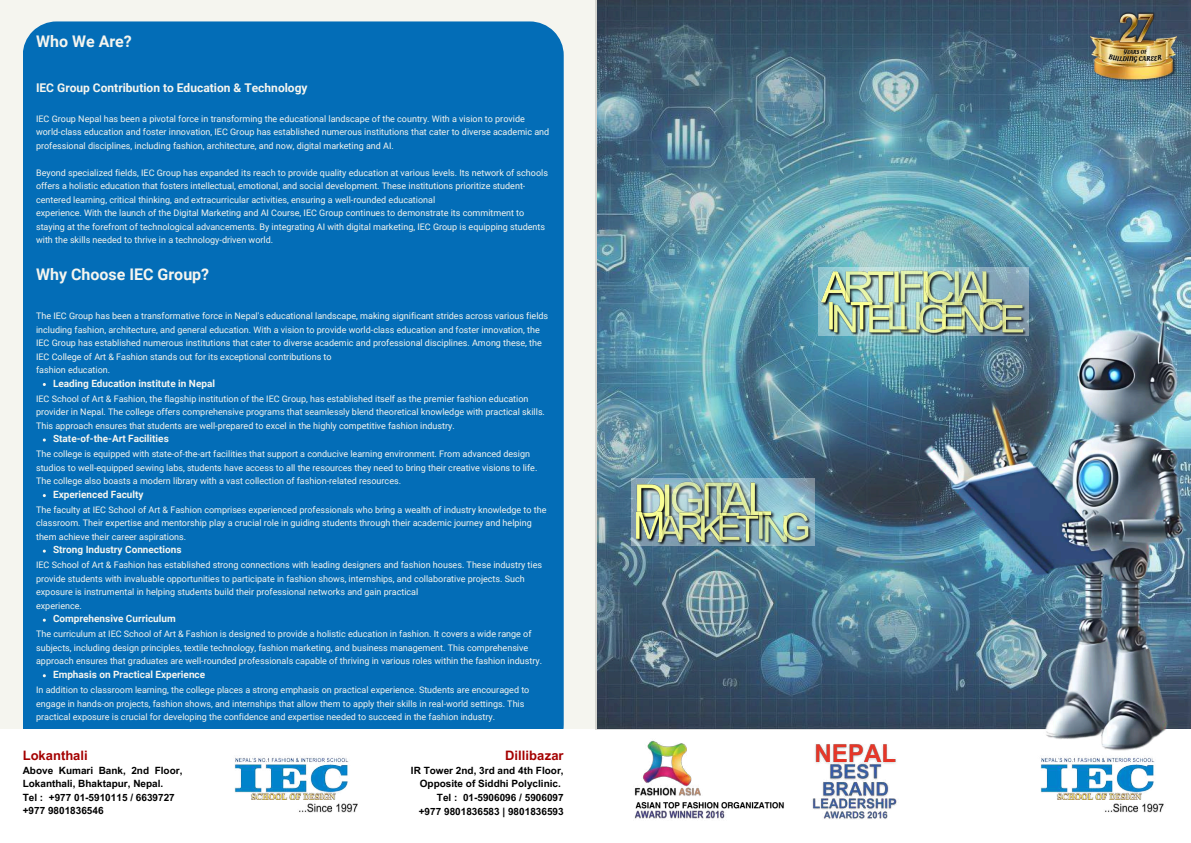
<style>
.page{position:relative;width:1191px;height:843px;background:#fff}
.page>*{position:absolute;margin:0;border:0;box-sizing:border-box;transform-origin:0 0}
.t1{font:700 16px "Roboto";color:#f5f5ef}
.t2{font:700 13px "Arial Unicode MS";color:#a40000}
.t3{font:700 12px "Roboto";color:#f5f5ef}
.t4{font:700 10px/13.5px "Arial Unicode MS";color:#000;text-align:right}
.t5{font:700 10px "Roboto";color:#f5f5ef}
.t6{font:9px/13.5px "Roboto";color:#f5f5ef}
.t7{font:6.8px "Oleo Script";color:#000}
</style>
<div class="page">
<div style="left:0;top:0;width:1190px;height:842px;background:#f5f5ef"></div>
<div style="left:23px;top:21px;width:540px;height:708px;background:#036db7"></div>
<div style="left:0;top:729px;width:1190px;height:113px;background:#fff"></div>
<img style="left:642px;top:740px;width:50px;height:44px">
<img style="left:634px;top:784px;width:67px;height:12px">
<img style="left:635px;top:802px;width:149px;height:7px">
<img style="left:634px;top:808px;width:92px;height:11px">
<img style="left:595px;top:0;width:595px;height:729px">
<img style="left:1087px;top:14px;width:96px;height:69px">
<img style="left:1090px;top:37px;width:86px;height:29px">
<img style="left:1122px;top:48px;width:27px;height:1px">
<img style="left:1115px;top:12px;width:40px;height:32px">
<img style="left:1107px;top:54px;width:57px;height:11px">
<img style="left:923px;top:213px;width:267px;height:538px">
<svg style="left:631px;top:478px;width:183px;height:68px"></svg>
<img style="left:633px;top:467px;width:70px;height:36px">
<img style="left:660px;top:468px;width:15px;height:35px">
<img style="left:700px;top:468px;width:3px;height:32px">
<img style="left:703px;top:467px;width:15px;height:36px">
<img style="left:718px;top:467px;width:29px;height:36px">
<img style="left:747px;top:467px;width:30px;height:36px">
<img style="left:633px;top:499px;width:34px;height:50px">
<img style="left:655px;top:503px;width:33px;height:49px">
<img style="left:676px;top:500px;width:32px;height:50px">
<img style="left:698px;top:503px;width:31px;height:49px">
<img style="left:716px;top:500px;width:28px;height:50px">
<img style="left:735px;top:503px;width:57px;height:49px">
<img style="left:755px;top:499px;width:13px;height:50px">
<img style="left:781px;top:500px;width:32px;height:50px">
<img style="left:815px;top:744px;width:81px;height:20px">
<img style="left:826px;top:758px;width:58px;height:17px">
<img style="left:822px;top:775px;width:67px;height:18px">
<img style="left:812px;top:793px;width:85px;height:17px">
<img style="left:822px;top:808px;width:67px;height:11px">
<img style="left:818px;top:257px;width:24px;height:57px">
<img style="left:842px;top:257px;width:24px;height:34px">
<img style="left:866px;top:257px;width:24px;height:34px">
<img style="left:890px;top:257px;width:7px;height:31px">
<img style="left:897px;top:256px;width:31px;height:32px">
<img style="left:919px;top:257px;width:4px;height:31px">
<img style="left:923px;top:257px;width:27px;height:34px">
<img style="left:950px;top:257px;width:4px;height:31px">
<img style="left:954px;top:257px;width:24px;height:34px">
<img style="left:978px;top:257px;width:29px;height:31px">
<img style="left:825px;top:288px;width:13px;height:51px">
<img style="left:831px;top:291px;width:30px;height:51px">
<img style="left:849px;top:288px;width:28px;height:51px">
<img style="left:866px;top:291px;width:28px;height:51px">
<img style="left:898px;top:339px;width:19px;height:3px">
<img style="left:886px;top:288px;width:39px;height:51px">
<img style="left:958px;top:291px;width:30px;height:51px">
<img style="left:917px;top:291px;width:33px;height:51px">
<img style="left:939px;top:288px;width:29px;height:51px">
<img style="left:978px;top:288px;width:31px;height:51px">
<img style="left:999px;top:291px;width:29px;height:51px">
<img style="left:234px;top:757px;width:115px;height:36px">
<img style="left:299px;top:803px;width:59px;height:10px">
<img style="left:251px;top:792px;width:84px;height:7px">
<img style="left:1040px;top:757px;width:115px;height:36px">
<img style="left:1105px;top:803px;width:59px;height:10px">
<img style="left:1056px;top:792px;width:85px;height:7px">
<svg style="left:1108px;top:49px;width:53px;height:13px"></svg>
<h1 class="t1" style="left:36px;top:33px;width:97px">Who We Are?</h1>
<h3 class="t3" style="left:36px;top:81px;width:273px">IEC Group Contribution to Education &amp; Technology</h3>
<p class="t6" style="left:36px;top:112px;width:514px">IEC Group Nepal has been a pivotal force in transforming the educational landscape of the country. With a vision to provide world-class education and foster innovation, IEC Group has established numerous institutions that cater to diverse academic and professional disciplines, including fashion, architecture, and now, digital marketing and AI.</p>
<p class="t6" style="left:36px;top:166px;width:513px">Beyond specialized fields, IEC Group has expanded its reach to provide quality education at various levels. Its network of schools offers a holistic education that fosters intellectual, emotional, and social development. These institutions prioritize student&shy;centered learning, critical thinking, and extracurricular activities, ensuring a well-rounded educational<br>experience. With the launch of the Digital Marketing and AI Course, IEC Group continues to demonstrate its commitment to staying at the forefront of technological advancements. By integrating AI with digital marketing, IEC Group is equipping students with the skills needed to thrive in a technology-driven world.</p>
<h1 class="t1" style="left:36px;top:265px;width:175px">Why Choose IEC Group?</h1>
<p class="t6" style="left:36px;top:309px;width:513px">The IEC Group has been a transformative force in Nepal's educational landscape, making significant strides across various fields including fashion, architecture, and general education. With a vision to provide world-class education and foster innovation, the IEC Group has established numerous institutions that cater to diverse academic and professional disciplines. Among these, the IEC College of Art &amp; Fashion stands out for its exceptional contributions to<br>fashion education.</p>
<p class="t5" style="left:53px;top:377px;width:163px">Leading Education institute in Nepal</p>
<p class="t6" style="left:36px;top:392px;width:510px">IEC School of Art &amp; Fashion, the flagship institution of the IEC Group, has established itself as the premier fashion education provider in Nepal. The college offers comprehensive programs that seamlessly blend theoretical knowledge with practical skills.<br>This approach ensures that students are well-prepared to excel in the highly competitive fashion industry.</p>
<p class="t5" style="left:53px;top:433px;width:117px">State-of-the-Art Facilities</p>
<p class="t6" style="left:36px;top:447px;width:503px">The college is equipped with state-of-the-art facilities that support a conducive learning environment. From advanced design studios to well-equipped sewing labs, students have access to all the resources they need to bring their creative visions to life.<br>The college also boasts a modern library with a vast collection of fashion-related resources.</p>
<p class="t5" style="left:53px;top:488px;width:92px">Experienced Faculty</p>
<p class="t6" style="left:36px;top:503px;width:512px">The faculty at IEC School of Art &amp; Fashion comprises experienced professionals who bring a wealth of industry knowledge to the classroom. Their expertise and mentorship play a crucial role in guiding students through their academic journey and helping them achieve their career aspirations.</p>
<p class="t5" style="left:53px;top:544px;width:130px">Strong Industry Connections</p>
<p class="t6" style="left:36px;top:558px;width:507px">IEC School of Art &amp; Fashion has established strong connections with leading designers and fashion houses. These industry ties provide students with invaluable opportunities to participate in fashion shows, internships, and collaborative projects. Such exposure is instrumental in helping students build their professional networks and gain practical<br>experience.</p>
<p class="t5" style="left:53px;top:613px;width:124px">Comprehensive Curriculum</p>
<p class="t6" style="left:36px;top:627px;width:507px">The curriculum at IEC School of Art &amp; Fashion is designed to provide a holistic education in fashion. It covers a wide range of subjects, including design principles, textile technology, fashion marketing, and business management. This comprehensive approach ensures that graduates are well-rounded professionals capable of thriving in various roles within the fashion industry.</p>
<p class="t5" style="left:53px;top:668px;width:154px">Emphasis on Practical Experience</p>
<p class="t6" style="left:36px;top:683px;width:495px">In addition to classroom learning, the college places a strong emphasis on practical experience. Students are encouraged to engage in hands-on projects, fashion shows, and internships that allow them to apply their skills in real-world settings. This practical exposure is crucial for developing the confidence and expertise needed to succeed in the fashion industry.</p>
<h2 class="t2" style="left:505px;top:745px;width:60px">Dillibazar</h2>
<p class="t4" style="left:411px;top:763px;width:154px">IR Tower 2nd, 3rd and 4th Floor,<br>Opposite of Siddhi Polyclinic.<br>Tel : 01-5906096 / 5906097<br>+977 9801836583 | 9801836593</p>
<h2 class="t2" style="left:23px;top:745px;width:66px">Lokanthali</h2>
<p class="t4" style="left:23px;top:762px;width:161px;text-align:left">Above Kumari Bank, 2nd Floor,<br>Lokanthali, Bhaktapur, Nepal.<br>Tel : +977 01-5910115 / 6639727 +977 9801836546</p>
<p class="t7" style="left:1133px;top:55px;width:5px">G</p>
</div>
